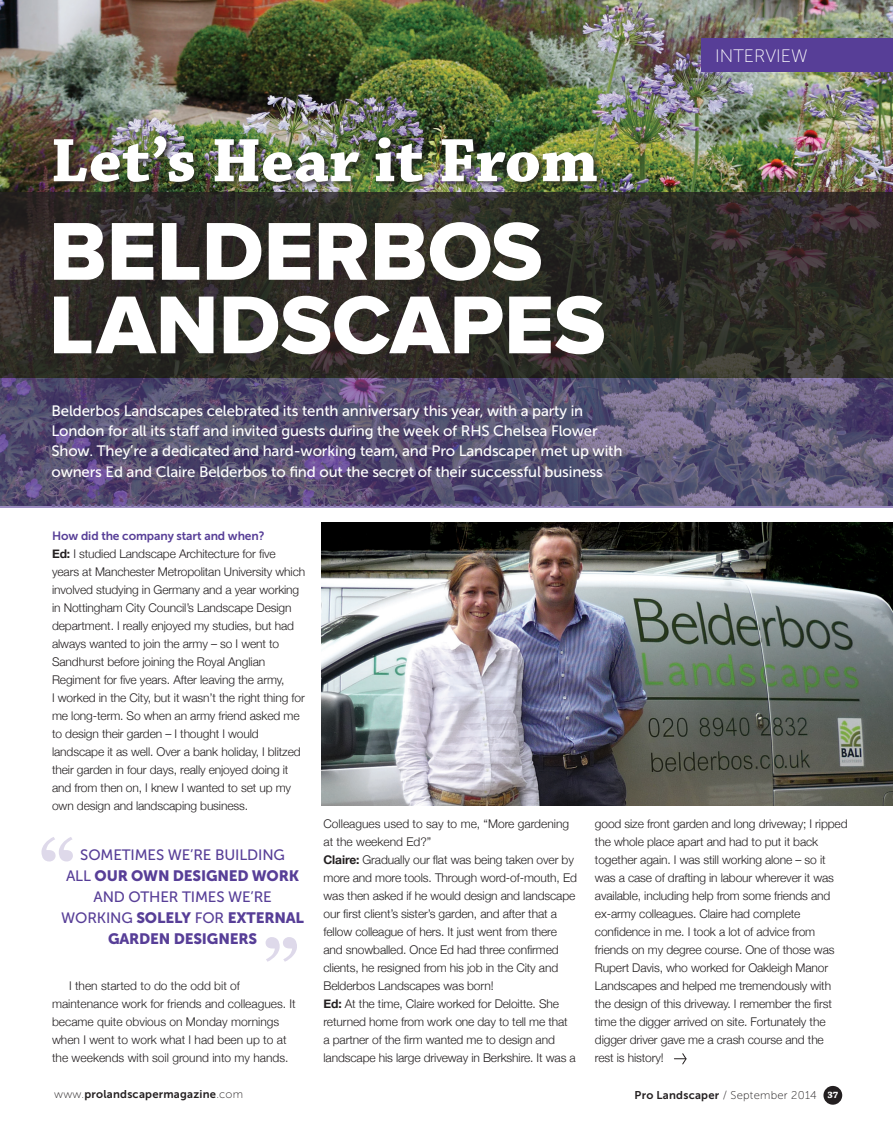
<style>
.page{position:relative;width:893px;height:1127px;background:#fff}
.page>*{position:absolute;margin:0;border:0;box-sizing:border-box;transform-origin:0 0}
.t1{font:85.05px "Proxima Nova Extrabld";color:#fff}
.t2{font:700 64.5px "Chaparral Pro";color:#fff}
.t3{font:18px "Museo Sans 100";color:#fff}
.t4{font:15px/20.2px "Museo Sans 500";letter-spacing:-.01em;color:#fff}
.PL_bodytext_INDENT{font:15px/21px "Museo Sans 500";letter-spacing:-.01em;color:#573e97;text-align:center}
.PL_bodytext_INDENT-2{font:300 12px/18px "Helvetica Neue";letter-spacing:-.01em;color:#231f20}
.PL_bodytext_INDENT-3{font:12px "Museo Sans 700";letter-spacing:-.01em;color:#573e97}
.t5{font:11.25px "Museo Sans 700";letter-spacing:.02em;color:#231f20}
.t6{font:11.25px "Museo Sans 100";letter-spacing:.02em;color:#231f20}
.s1{font-weight:700}
.s2{font-family:"Museo Sans 900"}
.s3{font-family:"Museo Sans 100"}
.s4{font-family:"Museo Sans 700"}
.s5{font-family:"Chaparral Pro";font-weight:700;font-size:9.75px;color:#fff}
</style>
<div class="page">
<div style="left:823px;top:1086px;width:19px;height:18px;background:#231f20;border-radius:50%"></div>
<img style="left:0;top:0;width:893px;height:192px">
<svg style="left:0;top:378px;width:893px;height:129px;background:#5a5275"></svg>
<div style="left:52px;top:135px;width:552px;height:54px;background:#231f20;opacity:.72"></div>
<svg style="left:0;top:192px;width:893px;height:186px;background:#2e2b26"></svg>
<svg style="left:53px;top:504px;width:515px;height:3px;background:#706390"></svg>
<img style="left:322px;top:522px;width:571px;height:283px">
<div style="left:702px;top:39px;width:191px;height:33px;background:#573e97"></div>
<svg style="left:41px;top:837px;width:32px;height:24px"></svg>
<svg style="left:266px;top:937px;width:31px;height:25px"></svg>
<svg style="left:674px;top:1053px;width:13px;height:12px"></svg>
<p class="t2" style="left:51px;top:123px;width:549px">Let’s Hear it From</p>
<p class="t1" style="left:49px;top:202px;width:495px">BELDERBOS</p>
<p class="t1" style="left:49px;top:276px;width:558px">LANDSCAPES</p>
<p class="t4" style="left:51px;top:401px;width:573px">Belderbos Landscapes celebrated its tenth anniversary this year, with a party in London for all its staff and invited guests during the week of RHS Chelsea Flower Show. They’re a dedicated and hard-working team, and Pro Landscaper met up with owners Ed and Claire Belderbos to find out the secret of their successful business</p>
<p class="PL_bodytext_INDENT-3" style="left:52px;top:529px;width:214px">How did the company start and when?</p>
<p class="PL_bodytext_INDENT-2" style="left:52px;top:544px;width:255px"><span class="s1">Ed:</span> I studied Landscape Architecture for five years at Manchester Metropolitan University which involved studying in Germany and a year working in Nottingham City Council’s Landscape Design department. I really enjoyed my studies, but had always wanted to join the army – so I went to Sandhurst before joining the Royal Anglian Regiment for five years. After leaving the army,<br>I worked in the City, but it wasn’t the right thing for me long-term. So when an army friend asked me to design their garden – I thought I would landscape it as well. Over a bank holiday, I blitzed their garden in four days, really enjoyed doing it and from then on, I knew I wanted to set up my own design and landscaping business.</p>
<p class="t3" style="left:715px;top:46px;width:94px">INTERVIEW</p>
<p class="PL_bodytext_INDENT" style="left:61px;top:845px;width:244px">SOMETIMES WE’RE BUILDING<br>ALL <span class="s2">OUR OWN DESIGNED WORK<br></span>AND OTHER TIMES WE’RE<br>WORKING <span class="s2">SOLELY</span> FOR <span class="s2">EXTERNAL<br>GARDEN DESIGNERS</span></p>
<p class="PL_bodytext_INDENT-2" style="left:52px;top:976px;width:245px;text-indent:17px">I then started to do the odd bit of maintenance work for friends and colleagues. It became quite obvious on Monday mornings when I went to work what I had been up to at the weekends with soil ground into my hands.</p>
<p class="PL_bodytext_INDENT-2" style="left:323px;top:814px;width:247px">Colleagues used to say to me, “More gardening at the weekend Ed?”</p>
<p class="PL_bodytext_INDENT-2" style="left:323px;top:850px;width:255px"><span class="s1">Claire:</span> Gradually our flat was being taken over by more and more tools. Through word-of-mouth, Ed was then asked if he would design and landscape our first client’s sister’s garden, and after that a fellow colleague of hers. It just went from there and snowballed. Once Ed had three confirmed clients, he resigned from his job in the City and Belderbos Landscapes was born!</p>
<p class="PL_bodytext_INDENT-2" style="left:323px;top:994px;width:254px"><span class="s1">Ed:</span> At the time, Claire worked for Deloitte. She returned home from work one day to tell me that a partner of the firm wanted me to design and landscape his large driveway in Berkshire. It was a</p>
<p class="PL_bodytext_INDENT-2" style="left:595px;top:814px;width:254px">good size front garden and long driveway; I ripped the whole place apart and had to put it back together again. I was still working alone – so it was a case of drafting in labour wherever it was available, including help from some friends and ex-army colleagues. Claire had complete confidence in me. I took a lot of advice from friends on my degree course. One of those was Rupert Davis, who worked for Oakleigh Manor Landscapes and helped me tremendously with the design of this driveway. I remember the first time the digger arrived on site. Fortunately the digger driver gave me a crash course and the<br>rest is history!</p>
<p class="t5" style="left:54px;top:1088px;width:190px"><span class="s3">www.</span>prolandscapermagazine<span class="s3">.com</span></p>
<p class="t6" style="left:635px;top:1089px;width:205px"><span class="s4">Pro Landscaper</span> / September 2014 <span class="s5">37</span></p>
</div>
